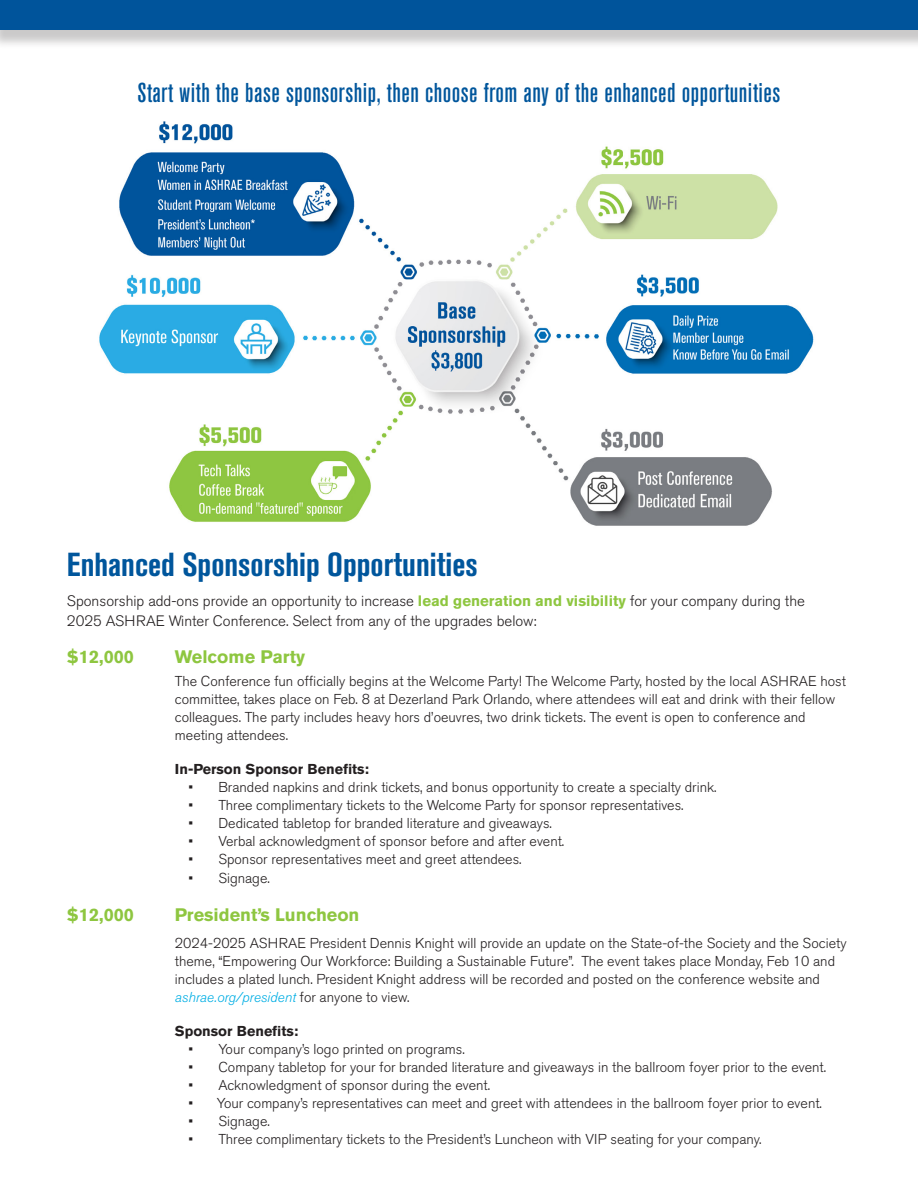
<style>
.page{position:relative;width:918px;height:1188px;background:#fff}
.page>*{position:absolute;margin:0;border:0;box-sizing:border-box;transform-origin:0 0}
.t1{font:700 condensed 33px "Akzidenz Grotesk BE";color:#00569c}
.t2{font:500 condensed 27px "Akzidenz Grotesk BE";letter-spacing:.02em;color:#00569c}
.t3{font:700 18px "Akzidenz Grotesk BE";color:#8ec640}
.t4{font:300 15px/19.5px "Akzidenz Grotesk BE";color:#231f20}
.t5{font:300 14.25px/18.3px "Akzidenz Grotesk BE";color:#231f20}
.t6{font:700 14.25px "Akzidenz Grotesk BE";color:#231f20}
.s1{font-weight:700;color:#8ec640}
.s2{font-style:italic;color:#00aee4}
</style>
<div class="page">
<div style="left:0;top:0;width:918px;height:49px;background:#231f20;opacity:.24"></div>
<div style="left:0;top:0;width:918px;height:30px;background:#00549b"></div>
<img style="left:99px;top:122px;width:715px;height:404px">
<p class="t2" style="left:137px;top:78px;width:645px">Start with the base sponsorship, then choose from any of the enhanced opportunities</p>
<p class="t1" style="left:67px;top:546px;width:412px">Enhanced Sponsorship Opportunities</p>
<p class="t4" style="left:67px;top:592px;width:740px">Sponsorship add-ons provide an opportunity to increase <span class="s1">lead generation and visibility</span> for your company during the<br>2025 ASHRAE Winter Conference. Select from any of the upgrades below:</p>
<p class="t3" style="left:67px;top:647px;width:69px">$12,000</p>
<p class="t3" style="left:175px;top:647px;width:132px">Welcome Party</p>
<p class="t5" style="left:175px;top:672px;width:672px">The Conference fun officially begins at the Welcome Party! The Welcome Party, hosted by the local ASHRAE host committee, takes place on Feb. 8 at Dezerland Park Orlando, where attendees will eat and drink with their fellow colleagues. The party includes heavy hors d’oeuvres, two drink tickets. The event is open to conference and</p>
<p class="t5" style="left:175px;top:726px;width:115px">meeting attendees.</p>
<p class="t6" style="left:175px;top:760px;width:195px">In-Person Sponsor Benefits:</p>
<p class="t5" style="left:188px;top:779px;width:530px">• Branded napkins and drink tickets, and bonus opportunity to create a specialty drink.</p>
<p class="t5" style="left:188px;top:797px;width:497px">• Three complimentary tickets to the Welcome Party for sponsor representatives.</p>
<p class="t5" style="left:188px;top:815px;width:365px">• Dedicated tabletop for branded literature and giveaways.</p>
<p class="t5" style="left:188px;top:833px;width:377px">• Verbal acknowledgment of sponsor before and after event.</p>
<p class="t5" style="left:188px;top:851px;width:335px">• Sponsor representatives meet and greet attendees.</p>
<p class="t5" style="left:188px;top:869px;width:83px">• Signage.</p>
<p class="t3" style="left:67px;top:904px;width:69px">$12,000</p>
<p class="t3" style="left:175px;top:904px;width:186px">President’s Luncheon</p>
<p class="t5" style="left:175px;top:934px;width:673px">2024-2025 ASHRAE President Dennis Knight will provide an update on the State-of-the Society and the Society theme, “Empowering Our Workforce: Building a Sustainable Future”. The event takes place Monday, Feb 10 and includes a plated lunch. President Knight address will be recorded and posted on the conference website and <span class="s2">ashrae.org/president</span> for anyone to view.</p>
<p class="t6" style="left:175px;top:1023px;width:125px">Sponsor Benefits:</p>
<p class="t5" style="left:188px;top:1040px;width:278px">• Your company’s logo printed on programs.</p>
<p class="t5" style="left:188px;top:1058px;width:639px">• Company tabletop for your for branded literature and giveaways in the ballroom foyer prior to the event.</p>
<p class="t5" style="left:188px;top:1076px;width:303px">• Acknowledgment of sponsor during the event.</p>
<p class="t5" style="left:188px;top:1094px;width:635px">• Your company’s representatives can meet and greet with attendees in the ballroom foyer prior to event.</p>
<p class="t5" style="left:188px;top:1112px;width:83px">• Signage.</p>
<p class="t5" style="left:188px;top:1130px;width:575px">• Three complimentary tickets to the President’s Luncheon with VIP seating for your company.</p>
</div>
